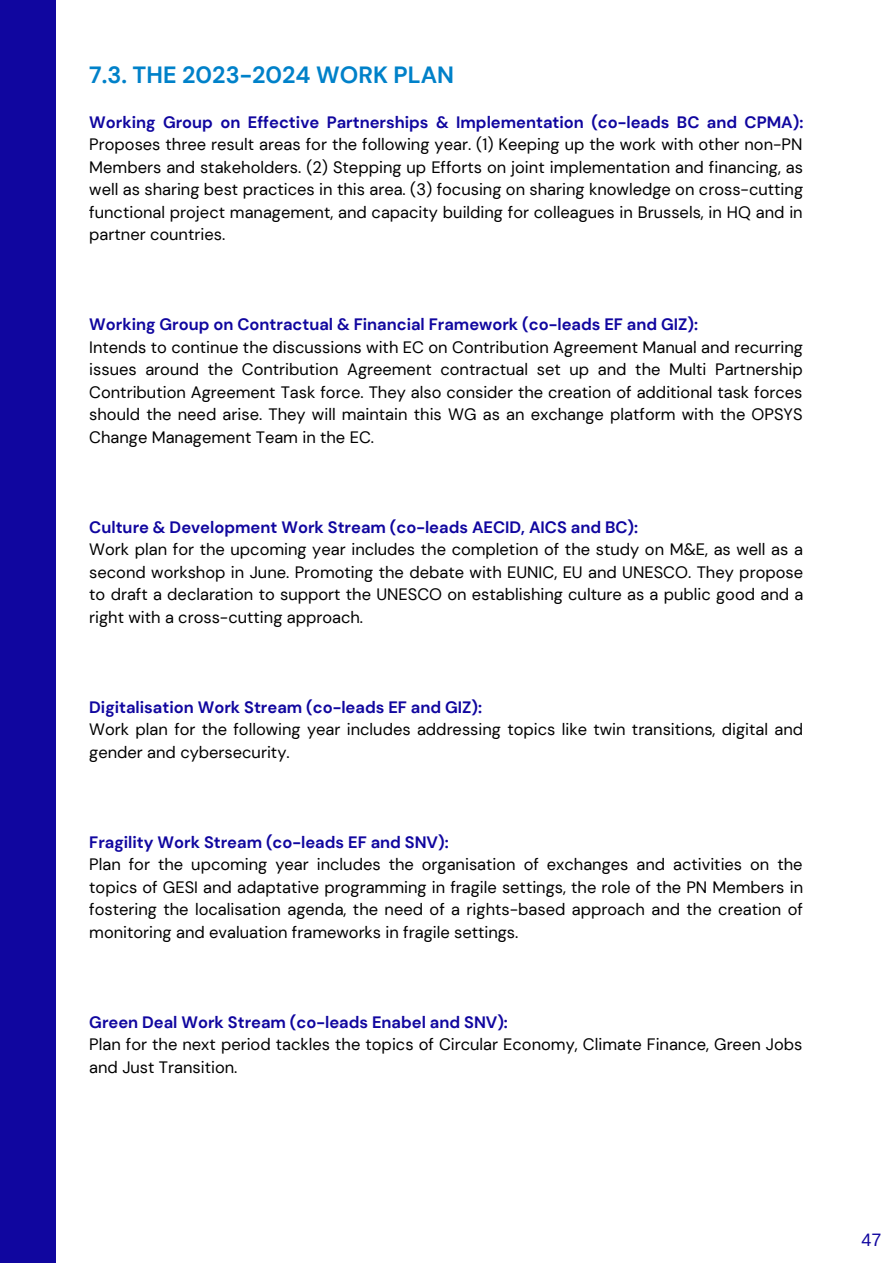
<style>
.page{position:relative;width:893px;height:1264px;background:#fff}
.page>*{position:absolute;margin:0;border:0;box-sizing:border-box;transform-origin:0 0}
.t1{font:700 23.4px "DM Sans";color:#0081c9}
.t2{font:18px "Arimo";color:#10069f}
.t3{font:16.5px/22.5px "DM Sans";color:#000;text-align:justify}
.t4{font:700 16.5px "DM Sans";color:#10069f}
.s1{font-weight:700;color:#10069f}
</style>
<div class="page">
<div style="left:0;top:0;width:55px;height:1262px;background:#10069f"></div>
<p class="t1" style="left:89px;top:60px;width:366px">7.3. THE 2023-2024 WORK PLAN</p>
<p class="t3" style="left:89px;top:111px;width:715px"><span class="s1">Working Group on Effective Partnerships &amp; Implementation (co-leads BC and CPMA):<br></span>Proposes three result areas for the following year. (1) Keeping up the work with other non-PN Members and stakeholders. (2) Stepping up Efforts on joint implementation and financing, as well as sharing best practices in this area. (3) focusing on sharing knowledge on cross-cutting functional project management, and capacity building for colleagues in Brussels, in HQ and in partner countries.</p>
<p class="t4" style="left:89px;top:314px;width:610px">Working Group on Contractual &amp; Financial Framework (co-leads EF and GIZ):</p>
<p class="t3" style="left:89px;top:336px;width:715px">Intends to continue the discussions with EC on Contribution Agreement Manual and recurring issues around the Contribution Agreement contractual set up and the Multi Partnership Contribution Agreement Task force. They also consider the creation of additional task forces should the need arise. They will maintain this WG as an exchange platform with the OPSYS Change Management Team in the EC.</p>
<p class="t4" style="left:89px;top:516px;width:550px">Culture &amp; Development Work Stream (co-leads AECID, AICS and BC):</p>
<p class="t3" style="left:89px;top:538px;width:715px">Work plan for the upcoming year includes the completion of the study on M&amp;E, as well as a second workshop in June. Promoting the debate with EUNIC, EU and UNESCO. They propose to draft a declaration to support the UNESCO on establishing culture as a public good and a right with a cross-cutting approach.</p>
<p class="t4" style="left:89px;top:696px;width:394px">Digitalisation Work Stream (co-leads EF and GIZ):</p>
<p class="t3" style="left:89px;top:718px;width:715px">Work plan for the following year includes addressing topics like twin transitions, digital and gender and cybersecurity.</p>
<p class="t4" style="left:89px;top:831px;width:361px">Fragility Work Stream (co-leads EF and SNV):</p>
<p class="t3" style="left:89px;top:853px;width:715px">Plan for the upcoming year includes the organisation of exchanges and activities on the topics of GESI and adaptative programming in fragile settings, the role of the PN Members in fostering the localisation agenda, the need of a rights-based approach and the creation of monitoring and evaluation frameworks in fragile settings.</p>
<p class="t4" style="left:89px;top:1011px;width:420px">Green Deal Work Stream (co-leads Enabel and SNV):</p>
<p class="t3" style="left:89px;top:1033px;width:714px">Plan for the next period tackles the topics of Circular Economy, Climate Finance, Green Jobs and Just Transition.</p>
<p class="t2" style="left:861px;top:1229px;width:21px">47</p>
</div>
